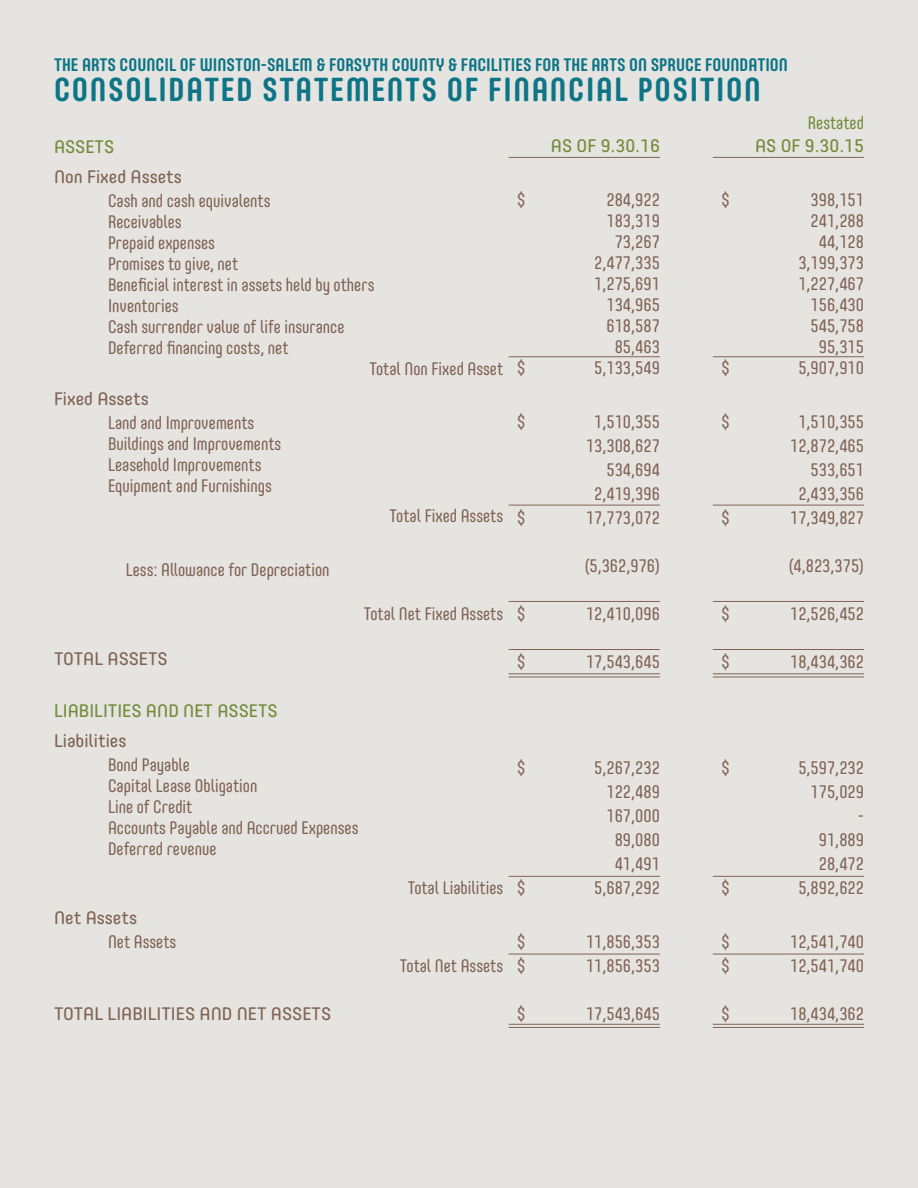
<style>
.page{position:relative;width:918px;height:1188px;background:#e5e4e1}
.page>*{position:absolute;margin:0;border:0;box-sizing:border-box;transform-origin:0 0}
.t1{font:700 33px "Core Mellow 67 Cn";letter-spacing:.05em;color:#0e7586}
.t2{font:18px/21px "Core Mellow 47 Cn";color:#816255;text-align:right}
.t3{font:18px "Core Mellow 45";color:#816255}
.t4{font:700 18px "Core Mellow 67 Cn";color:#0e7586}
.t5{font:18px "Core Mellow 45";color:#738b38}
.t6{font:18px "Core Mellow 47 Cn";color:#738b38}
</style>
<div class="page">
<hr style="left:509px;top:356px;width:151px;height:1px;background:#816255">
<hr style="left:713px;top:356px;width:151px;height:1px;background:#816255">
<hr style="left:509px;top:505px;width:151px;height:1px;background:#816255">
<hr style="left:713px;top:505px;width:151px;height:1px;background:#816255">
<hr style="left:509px;top:601px;width:151px;height:1px;background:#816255">
<hr style="left:713px;top:601px;width:151px;height:1px;background:#816255">
<hr style="left:509px;top:649px;width:151px;height:1px;background:#816255">
<hr style="left:713px;top:649px;width:151px;height:1px;background:#816255">
<hr style="left:509px;top:876px;width:151px;height:1px;background:#816255">
<hr style="left:713px;top:876px;width:151px;height:1px;background:#816255">
<hr style="left:509px;top:954px;width:151px;height:1px;background:#816255">
<hr style="left:713px;top:954px;width:151px;height:1px;background:#816255">
<hr style="left:509px;top:673px;width:151px;height:1px;background:#816255">
<hr style="left:713px;top:673px;width:151px;height:1px;background:#816255">
<hr style="left:509px;top:1024px;width:151px;height:1px;background:#816255">
<hr style="left:713px;top:1024px;width:151px;height:1px;background:#816255">
<hr style="left:509px;top:677px;width:151px;height:1px;background:#816255">
<hr style="left:713px;top:677px;width:151px;height:1px;background:#816255">
<hr style="left:509px;top:1027px;width:151px;height:1px;background:#816255">
<hr style="left:713px;top:1027px;width:151px;height:1px;background:#816255">
<hr style="left:509px;top:157px;width:151px;height:1px;background:#816255">
<hr style="left:713px;top:157px;width:151px;height:1px;background:#816255">
<p class="t4" style="left:54px;top:51px;width:735px">THE ARTS COUNCIL OF WINSTON-SALEM &amp; FORSYTH COUNTY &amp; FACILITIES FOR THE ARTS ON SPRUCE FOUNDATION</p>
<h1 class="t1" style="left:54px;top:65px;width:708px">CONSOLIDATED STATEMENTS OF FINANCIAL POSITION</h1>
<p class="t5" style="left:54px;top:133px;width:62px">ASSETS</p>
<p class="t3" style="left:54px;top:163px;width:130px">Non Fixed Assets</p>
<p class="t2" style="left:108px;top:190px;width:164px">Cash and cash equivalents</p>
<p class="t2" style="left:108px;top:211px;width:75px">Receivables</p>
<p class="t2" style="left:108px;top:232px;width:109px">Prepaid expenses</p>
<p class="t2" style="left:108px;top:253px;width:132px">Promises to give, net</p>
<p class="t2" style="left:108px;top:274px;width:268px">Beneficial interest in assets held by others</p>
<p class="t2" style="left:108px;top:295px;width:72px">Inventories</p>
<p class="t2" style="left:108px;top:316px;width:238px">Cash surrender value of life insurance</p>
<p class="t2" style="left:108px;top:337px;width:182px">Deferred financing costs, net</p>
<p class="t2" style="left:369px;top:358px;width:135px">Total Non Fixed Asset</p>
<p class="t3" style="left:54px;top:385px;width:96px">Fixed Assets</p>
<p class="t2" style="left:108px;top:412px;width:175px;text-align:left">Land and Improvements<br>Buildings and Improvements<br>Leasehold Improvements<br>Equipment and Furnishings</p>
<p class="t2" style="left:390px;top:505px;width:115px">Total Fixed Assets</p>
<p class="t6" style="left:808px;top:109px;width:58px">Restated</p>
<p class="t5" style="left:551px;top:132px;width:110px">AS OF 9.30.16</p>
<p class="t5" style="left:755px;top:132px;width:110px">AS OF 9.30.15</p>
<p class="t2" style="left:517px;top:189px;width:10px">$</p>
<p class="t2" style="left:594px;top:189px;width:67px">284,922<br>183,319<br>73,267<br>2,477,335<br>1,275,691<br>134,965<br>618,587<br>85,463</p>
<p class="t2" style="left:517px;top:357px;width:10px">$</p>
<p class="t2" style="left:594px;top:357px;width:67px">5,133,549</p>
<p class="t2" style="left:517px;top:411px;width:10px">$</p>
<p class="t2" style="left:586px;top:409px;width:75px;line-height:24px">1,510,355<br>13,308,627<br>534,694<br>2,419,396</p>
<p class="t2" style="left:517px;top:507px;width:10px">$</p>
<p class="t2" style="left:586px;top:507px;width:75px">17,773,072</p>
<p class="t2" style="left:585px;top:555px;width:77px">(5,362,976)</p>
<p class="t2" style="left:517px;top:603px;width:10px">$</p>
<p class="t2" style="left:586px;top:603px;width:75px">12,410,096</p>
<p class="t2" style="left:517px;top:651px;width:10px">$</p>
<p class="t2" style="left:586px;top:651px;width:75px">17,543,645</p>
<p class="t2" style="left:721px;top:189px;width:10px">$</p>
<p class="t2" style="left:798px;top:189px;width:67px">398,151<br>241,288<br>44,128<br>3,199,373<br>1,227,467<br>156,430<br>545,758<br>95,315</p>
<p class="t2" style="left:721px;top:357px;width:10px">$</p>
<p class="t2" style="left:798px;top:357px;width:67px">5,907,910</p>
<p class="t2" style="left:721px;top:411px;width:10px">$</p>
<p class="t2" style="left:790px;top:409px;width:75px;line-height:24px">1,510,355<br>12,872,465<br>533,651<br>2,433,356</p>
<p class="t2" style="left:721px;top:507px;width:10px">$</p>
<p class="t2" style="left:790px;top:507px;width:75px">17,349,827</p>
<p class="t2" style="left:789px;top:555px;width:77px">(4,823,375)</p>
<p class="t2" style="left:721px;top:603px;width:10px">$</p>
<p class="t2" style="left:790px;top:603px;width:75px">12,526,452</p>
<p class="t2" style="left:721px;top:651px;width:10px">$</p>
<p class="t2" style="left:790px;top:651px;width:75px">18,434,362</p>
<p class="t2" style="left:126px;top:559px;width:205px">Less: Allowance for Depreciation</p>
<p class="t2" style="left:364px;top:602px;width:141px">Total Net Fixed Assets</p>
<p class="t3" style="left:54px;top:645px;width:115px">TOTAL ASSETS</p>
<p class="t5" style="left:54px;top:697px;width:225px">LIABILITIES AND NET ASSETS</p>
<p class="t3" style="left:54px;top:727px;width:74px">Liabilities</p>
<p class="t2" style="left:108px;top:753px;width:252px;text-align:left">Bond Payable<br>Capital Lease Obligation<br>Line of Credit<br>Accounts Payable and Accrued Expenses<br>Deferred revenue</p>
<p class="t2" style="left:517px;top:757px;width:10px">$</p>
<p class="t2" style="left:594px;top:755px;width:67px;line-height:24px">5,267,232<br>122,489<br>167,000<br>89,080<br>41,491</p>
<p class="t2" style="left:517px;top:877px;width:10px">$</p>
<p class="t2" style="left:594px;top:877px;width:67px">5,687,292</p>
<p class="t2" style="left:517px;top:931px;width:10px">$</p>
<p class="t2" style="left:586px;top:931px;width:75px">11,856,353</p>
<p class="t2" style="left:517px;top:955px;width:10px">$</p>
<p class="t2" style="left:586px;top:955px;width:75px">11,856,353</p>
<p class="t2" style="left:517px;top:1003px;width:10px">$</p>
<p class="t2" style="left:586px;top:1003px;width:75px">17,543,645</p>
<p class="t2" style="left:721px;top:757px;width:10px">$</p>
<p class="t2" style="left:798px;top:755px;width:67px;line-height:24px">5,597,232<br>175,029<br>-<br>91,889<br>28,472</p>
<p class="t2" style="left:721px;top:877px;width:10px">$</p>
<p class="t2" style="left:798px;top:877px;width:67px">5,892,622</p>
<p class="t2" style="left:721px;top:931px;width:10px">$</p>
<p class="t2" style="left:790px;top:931px;width:75px">12,541,740</p>
<p class="t2" style="left:721px;top:955px;width:10px">$</p>
<p class="t2" style="left:790px;top:955px;width:75px">12,541,740</p>
<p class="t2" style="left:721px;top:1003px;width:10px">$</p>
<p class="t2" style="left:790px;top:1003px;width:75px">18,434,362</p>
<p class="t2" style="left:408px;top:876px;width:97px">Total Liabilities</p>
<p class="t3" style="left:54px;top:904px;width:85px">Net Assets</p>
<p class="t2" style="left:108px;top:930px;width:70px">Net Assets</p>
<p class="t2" style="left:400px;top:954px;width:105px">Total Net Assets</p>
<p class="t3" style="left:54px;top:1000px;width:279px">TOTAL LIABILITIES AND NET ASSETS</p>
</div>
